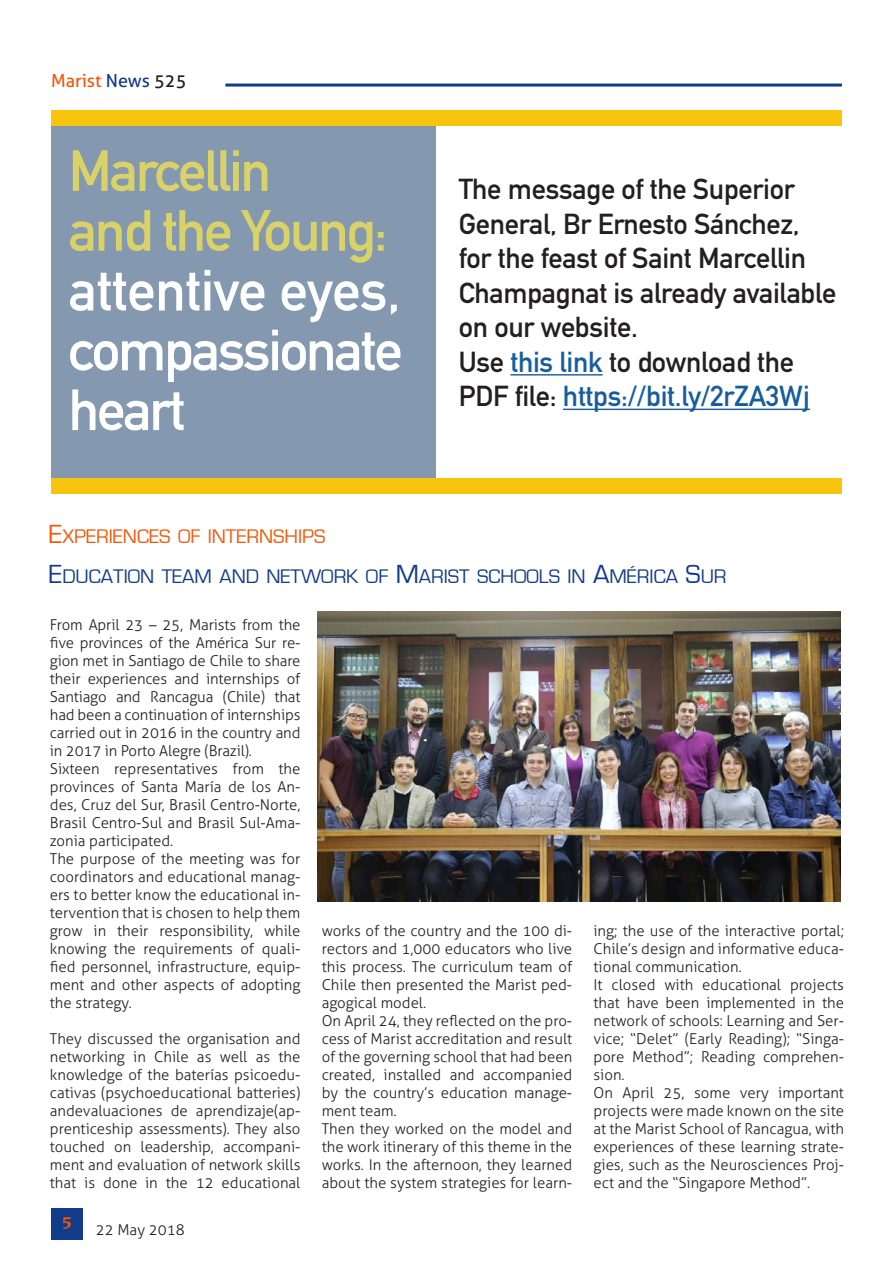
<style>
.page{position:relative;width:893px;height:1263px;background:#fff}
.page>*{position:absolute;margin:0;border:0;box-sizing:border-box;transform-origin:0 0}
.t1{font:700 57.15px/59.8px "DIN Alternate";letter-spacing:-.04em;color:#fff;text-align:justify}
.t2{font:700 57.15px "DIN Alternate";letter-spacing:-.04em;color:#d9d268}
.t3{font:700 28.5px/34.5px "DIN Alternate";letter-spacing:-.01em;color:#231f20}
.t4{font:700 28.5px/34.5px "DIN Alternate";letter-spacing:-.01em;color:#175d9e}
.Titolo{font:20.25px "Eurostile";color:#123b8b}
.Titolo-2{font:20.25px "Eurostile";color:#f45706}
.t5{font:18px "Aller";color:#f45706}
.t6{font:700 18px "Novarese IT Cby BT";color:#f45706}
.Testo_sinEspacio{font:300 15px/18px "Aller";color:#231f20;text-align:justify}
.s1{color:#123b8b}
.s2{color:#231f20}
.s3{font-size:27px}
</style>
<div class="page">
<hr style="left:225px;top:84px;width:617px;height:3px;background:#123b8b">
<div style="left:51px;top:1208px;width:32px;height:31px;background:#123b8b"></div>
<div style="left:51px;top:111px;width:385px;height:382px;background:#8498b0"></div>
<div style="left:51px;top:111px;width:791px;height:15px;background:#f7c50e"></div>
<div style="left:51px;top:478px;width:791px;height:15px;background:#f7c50e"></div>
<img style="left:318px;top:612px;width:522px;height:289px">
<hr style="left:510px;top:374px;width:93px;height:1px;background:#175d9e">
<hr style="left:563px;top:409px;width:247px;height:1px;background:#175d9e">
<p class="t5" style="left:51px;top:69px;width:137px">Marist <span class="s1">News</span> <span class="s2">525</span></p>
<p class="t2" style="left:69px;top:127px;width:204px">Marcellin</p>
<p class="t2" style="left:69px;top:187px;width:321px">and the Young:</p>
<p class="t1" style="left:69px;top:257px;width:336px">attentive eyes, compassionate heart</p>
<p class="t3" style="left:459px;top:170px;width:379px">The message of the Superior<br>General, Br Ernesto Sánchez, for the feast of Saint Marcellin<br>Champagnat is already available on our website.</p>
<p class="t4" style="left:459px;top:343px;width:353px"><span class="s2">Use</span> this link <span class="s2">to download the<br>PDF file:</span> https://bit.ly/2rZA3Wj</p>
<p class="Titolo-2" style="left:49px;top:526px;width:278px"><span class="s3">E</span>XPERIENCES OF INTERNSHIPS</p>
<p class="Titolo" style="left:49px;top:565px;width:679px"><span class="s3">E</span>DUCATION TEAM AND NETWORK OF <span class="s3">M</span>ARIST SCHOOLS IN <span class="s3">A</span>MÉRICA <span class="s3">S</span>UR</p>
<p class="Testo_sinEspacio" style="left:50px;top:616px;width:252px">From April 23 – 25, Marists from the five provinces of the América Sur re&shy;gion met in Santiago de Chile to share their experiences and internships of Santiago and Rancagua (Chile) that had been a continuation of internships carried out in 2016 in the country and in 2017 in Porto Alegre (Brazil).</p>
<p class="Testo_sinEspacio" style="left:50px;top:760px;width:252px">Sixteen representatives from the provinces of Santa María de los An&shy;des, Cruz del Sur, Brasil Centro-Norte, Brasil Centro-Sul and Brasil Sul-Ama&shy;zonia participated.</p>
<p class="Testo_sinEspacio" style="left:50px;top:850px;width:252px">The purpose of the meeting was for coordinators and educational manag&shy;ers to better know the educational in&shy;tervention that is chosen to help them grow in their responsibility, while knowing the requirements of quali&shy;fied personnel, infrastructure, equip&shy;ment and other aspects of adopting the strategy.</p>
<p class="Testo_sinEspacio" style="left:50px;top:1030px;width:252px">They discussed the organisation and networking in Chile as well as the knowledge of the baterías psicoedu&shy;cativas (psychoeducational batteries) andevaluaciones de aprendizaje(ap&shy;prenticeship assessments). They also touched on leadership, accompani&shy;ment and evaluation of network skills that is done in the 12 educational</p>
<p class="t6" style="left:62px;top:1212px;width:12px">5</p>
<p class="Testo_sinEspacio" style="left:96px;top:1220px;width:91px">22 May 2018</p>
<p class="Testo_sinEspacio" style="left:322px;top:922px;width:252px">works of the country and the 100 di&shy;rectors and 1,000 educators who live this process. The curriculum team of Chile then presented the Marist ped&shy;agogical model.</p>
<p class="Testo_sinEspacio" style="left:322px;top:1012px;width:252px">On April 24, they reflected on the pro&shy;cess of Marist accreditation and result of the governing school that had been created, installed and accompanied by the country’s education manage&shy;ment team.</p>
<p class="Testo_sinEspacio" style="left:322px;top:1120px;width:252px">Then they worked on the model and the work itinerary of this theme in the works. In the afternoon, they learned about the system strategies for learn-</p>
<p class="Testo_sinEspacio" style="left:593px;top:922px;width:252px">ing; the use of the interactive portal; Chile’s design and informative educa&shy;tional communication.</p>
<p class="Testo_sinEspacio" style="left:593px;top:976px;width:252px">It closed with educational projects that have been implemented in the network of schools: Learning and Ser&shy;vice; “Delet” (Early Reading); “Singa&shy;pore Method”; Reading comprehen&shy;sion.</p>
<p class="Testo_sinEspacio" style="left:593px;top:1084px;width:252px">On April 25, some very important projects were made known on the site at the Marist School of Rancagua, with experiences of these learning strate&shy;gies, such as the Neurosciences Proj&shy;ect and the “Singapore Method”.</p>
</div>
